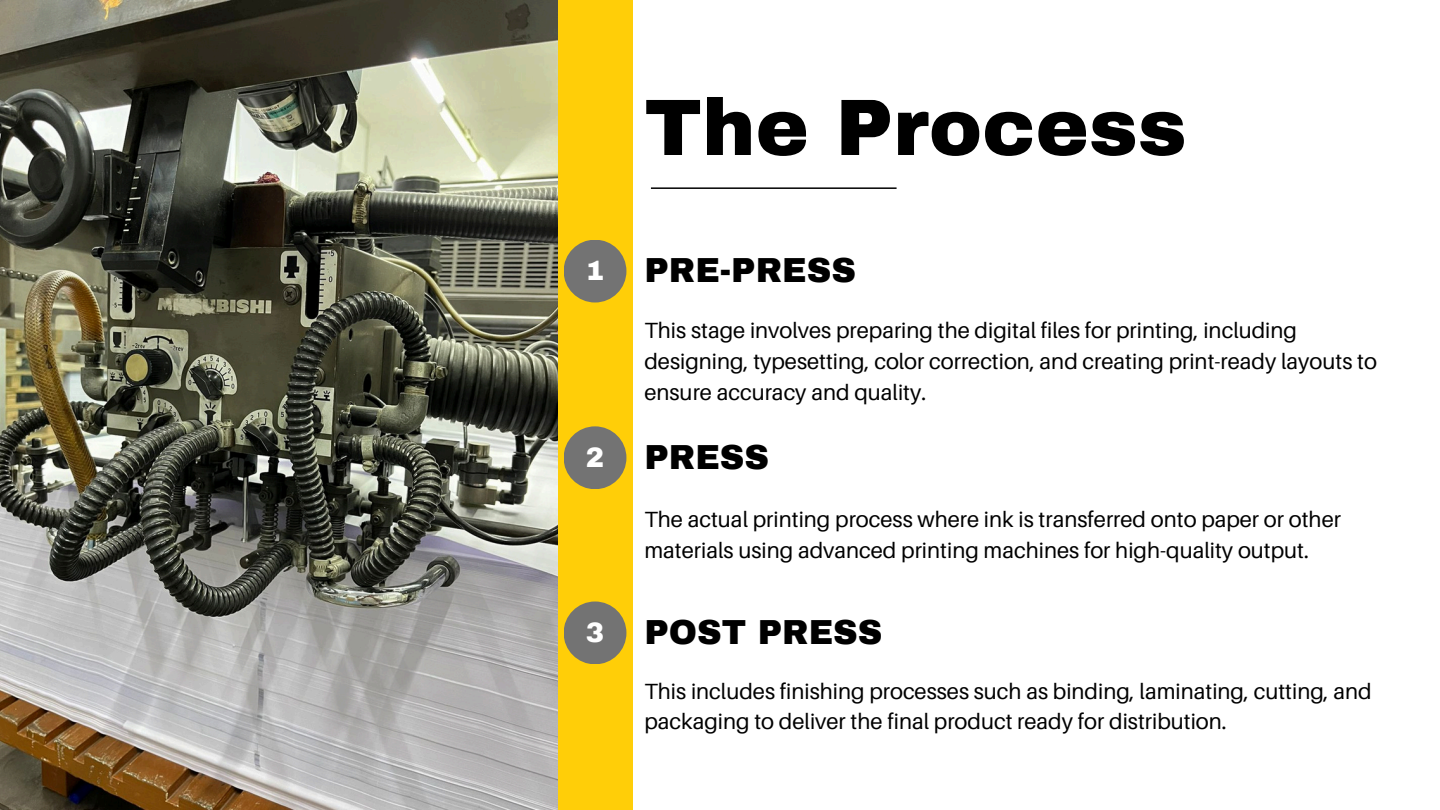
<style>
.page{position:relative;width:1440px;height:810px;background:#fff}
.page>*{position:absolute;margin:0;border:0;box-sizing:border-box;transform-origin:0 0}
.t1{font:900 80px "Archivo";color:#000}
.t2{font:900 34px "Archivo";color:#000}
.t3{font:900 27.5px "Archivo";color:#fff}
.t4{font:22px/30.8px "Aileron";color:#000}
</style>
<div class="page">
<div style="left:558px;top:0;width:74px;height:810px;background:#ffce08"></div>
<img style="left:0;top:0;width:558px;height:810px">
<div style="left:564px;top:240px;width:62px;height:63px;background:#737373;border-radius:50%"></div>
<div style="left:564px;top:426px;width:62px;height:63px;background:#737373;border-radius:50%"></div>
<div style="left:564px;top:601px;width:62px;height:63px;background:#737373;border-radius:50%"></div>
<hr style="left:651px;top:187px;width:246px;height:2px;background:#000">
<p class="t1" style="left:644px;top:85px;width:544px">The Process</p>
<p class="t3" style="left:586px;top:256px;width:20px">1</p>
<p class="t2" style="left:644px;top:252px;width:213px">PRE-PRESS</p>
<h1 class="t4" style="left:644px;top:315px;width:734px">This stage involves preparing the digital files for printing, including designing, typesetting, color correction, and creating print-ready layouts to ensure accuracy and quality.</h1>
<p class="t3" style="left:586px;top:442px;width:20px">2</p>
<p class="t2" style="left:644px;top:439px;width:126px">PRESS</p>
<p class="t4" style="left:644px;top:503px;width:698px">The actual printing process where ink is transferred onto paper or other materials using advanced printing machines for high-quality output.</p>
<p class="t3" style="left:586px;top:618px;width:20px">3</p>
<p class="t2" style="left:644px;top:614px;width:239px">POST PRESS</p>
<p class="t4" style="left:644px;top:675px;width:729px">This includes finishing processes such as binding, laminating, cutting, and packaging to deliver the final product ready for distribution.</p>
</div>
